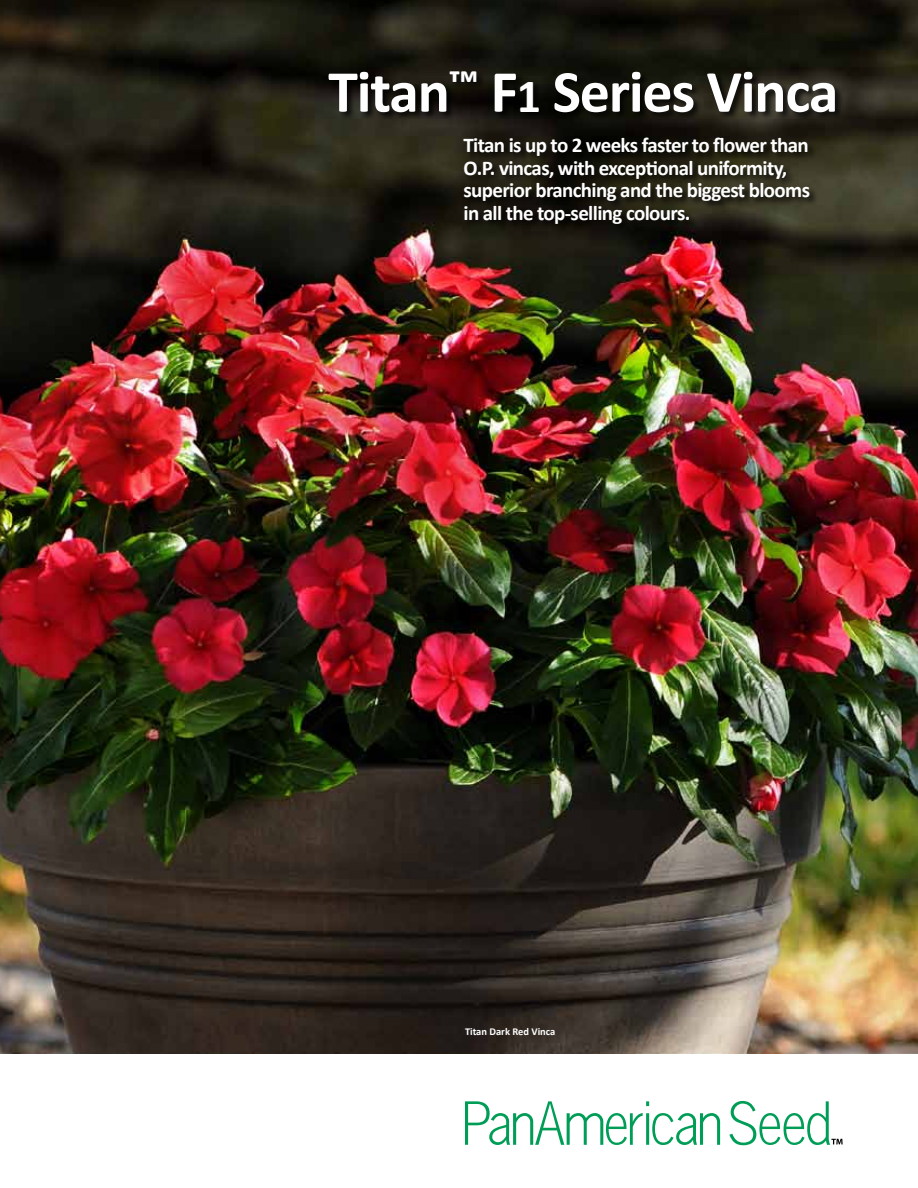
<style>
.page{position:relative;width:918px;height:1188px;background:#fff}
.page>*{position:absolute;margin:0;border:0;box-sizing:border-box;transform-origin:0 0}
.t1{font:700 60px "Calibri";letter-spacing:-.02em;color:#fff}
.t2{font:700 21px/22.5px "Calibri";letter-spacing:-.03em;color:#fff}
.t3{font:700 10.5px "Calibri";color:#fff}
.s1{font-size:48px}
</style>
<div class="page">
<img style="left:0;top:0;width:918px;height:1053px">
<div style="left:328px;top:71px;width:517px;height:162px;background:#000;opacity:.75"></div>
<svg style="left:465px;top:1101px;width:255px;height:44px"></svg>
<svg style="left:729px;top:1101px;width:114px;height:44px"></svg>
<h1 class="t1" style="left:328px;top:54px;width:512px">Titan<sup>™</sup> F<span class="s1">1</span> Series Vinca</h1>
<p class="t2" style="left:463px;top:133px;width:348px">Titan is up to 2 weeks faster to flower than O.P. vincas, with exceptional uniformity, superior branching and the biggest blooms in all the top-selling colours.</p>
<p class="t3" style="left:465px;top:1025px;width:92px">Titan Dark Red Vinca</p>
</div>
